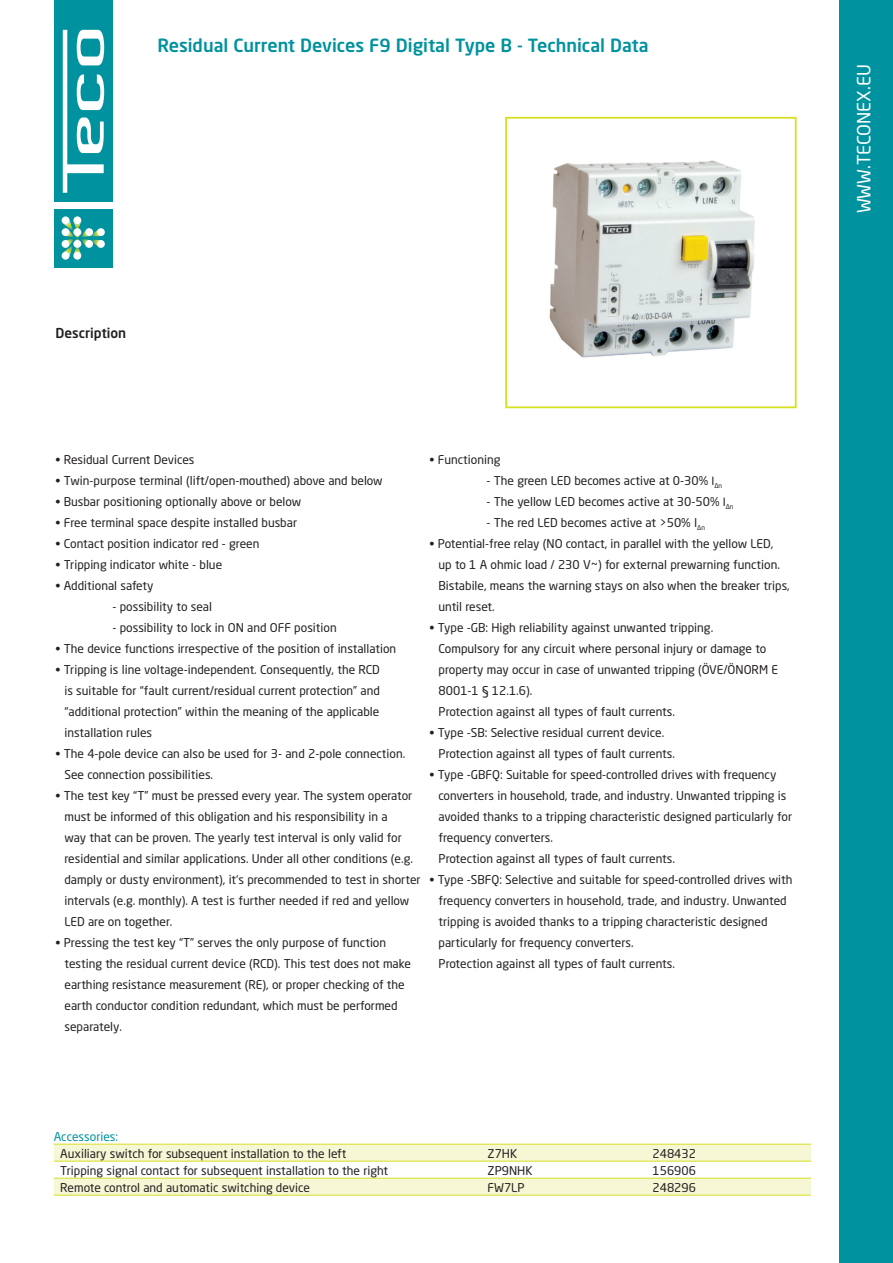
<style>
.page{position:relative;width:893px;height:1263px;background:#fff}
.page>*{position:absolute;margin:0;border:0;box-sizing:border-box;transform-origin:0 0}
.t1{font:500 18px "Neo Sans Std";color:#00929e}
.t2{font:18px "Neo Sans Std";color:#fff}
.t3{font:500 13.5px "Neo Sans Std";color:#231f20}
.t4{font:12px/21px "Neo Sans Std";color:#231f20}
.t5{font:12px "Neo Sans Std";color:#00929e}
.s1{font-size:11.25px}
</style>
<div class="page">
<div style="left:839px;top:0;width:54px;height:1263px;background:#00929e"></div>
<img style="left:549px;top:160px;width:206px;height:198px">
<div style="left:505px;top:117px;width:292px;height:291px;border:2px solid #d6df21"></div>
<svg style="left:54px;top:1145px;width:757px;height:50px"></svg>
<hr style="left:54px;top:1144px;width:427px;height:1px;background:#d6df21">
<hr style="left:481px;top:1144px;width:165px;height:1px;background:#d6df21">
<hr style="left:646px;top:1144px;width:165px;height:1px;background:#d6df21">
<hr style="left:54px;top:1161px;width:427px;height:1px;background:#d6df21">
<hr style="left:481px;top:1161px;width:165px;height:1px;background:#d6df21">
<hr style="left:646px;top:1161px;width:165px;height:1px;background:#d6df21">
<hr style="left:54px;top:1178px;width:427px;height:1px;background:#d6df21">
<hr style="left:481px;top:1178px;width:165px;height:1px;background:#d6df21">
<hr style="left:646px;top:1178px;width:165px;height:1px;background:#d6df21">
<hr style="left:54px;top:1195px;width:427px;height:1px;background:#d6df21">
<hr style="left:481px;top:1195px;width:165px;height:1px;background:#d6df21">
<hr style="left:646px;top:1195px;width:165px;height:1px;background:#d6df21">
<div style="left:54px;top:0;width:59px;height:202px;background:#00929e"></div>
<div style="left:54px;top:209px;width:59px;height:58px;background:#00929e"></div>
<svg style="left:63px;top:219px;width:37px;height:38px"></svg>
<div style="left:73px;top:252px;width:8px;height:8px;background:#fff;border-radius:50%"></div>
<div style="left:73px;top:216px;width:8px;height:8px;background:#fff;border-radius:50%"></div>
<div style="left:62px;top:252px;width:8px;height:8px;background:#fff;border-radius:50%"></div>
<div style="left:62px;top:240px;width:8px;height:8px;background:#fff;border-radius:50%"></div>
<div style="left:62px;top:216px;width:8px;height:8px;background:#fff;border-radius:50%"></div>
<div style="left:73px;top:240px;width:8px;height:8px;background:#fff;border-radius:50%"></div>
<div style="left:73px;top:228px;width:8px;height:8px;background:#fff;border-radius:50%"></div>
<div style="left:97px;top:240px;width:8px;height:8px;background:#fff;border-radius:50%"></div>
<div style="left:97px;top:228px;width:8px;height:8px;background:#fff;border-radius:50%"></div>
<div style="left:85px;top:240px;width:8px;height:8px;background:#fff;border-radius:50%"></div>
<div style="left:85px;top:228px;width:8px;height:8px;background:#fff;border-radius:50%"></div>
<div style="left:62px;top:228px;width:8px;height:8px;background:#fff;border-radius:50%"></div>
<svg style="left:63px;top:30px;width:41px;height:163px"></svg>
<h1 class="t1" style="left:157px;top:34px;width:493px">Residual Current Devices F9 Digital Type B - Technical Data</h1>
<p class="t3" style="left:56px;top:324px;width:72px">Description</p>
<p class="t4" style="left:56px;top:448px;width:141px">• Residual Current Devices</p>
<p class="t4" style="left:56px;top:469px;width:329px">• Twin-purpose terminal (lift/open-mouthed) above and below</p>
<p class="t4" style="left:56px;top:490px;width:247px">• Busbar positioning optionally above or below</p>
<p class="t4" style="left:56px;top:511px;width:243px">• Free terminal space despite installed busbar</p>
<p class="t4" style="left:56px;top:532px;width:205px">• Contact position indicator red - green</p>
<p class="t4" style="left:56px;top:553px;width:168px">• Tripping indicator white - blue</p>
<p class="t4" style="left:56px;top:574px;width:99px">• Additional safety</p>
<p class="t4" style="left:112px;top:595px;width:101px">- possibility to seal</p>
<p class="t4" style="left:112px;top:616px;width:226px">- possibility to lock in ON and OFF position</p>
<p class="t4" style="left:56px;top:637px;width:342px">• The device functions irrespective of the position of installation</p>
<p class="t4" style="left:64px;top:658px;width:317px;text-align:justify;text-indent:-9px">• Tripping is line voltage-independent. Consequently, the RCD is suitable for “fault current/residual current protection” and “additional protection” within the meaning of the applicable installation rules</p>
<p class="t4" style="left:64px;top:742px;width:342px;text-indent:-9px">• The 4-pole device can also be used for 3- and 2-pole connection.<br>See connection possibilities.</p>
<p class="t4" style="left:64px;top:784px;width:358px;text-indent:-9px">• The test key “T” must be pressed every year. The system operator must be informed of this obligation and his responsibility in a<br>way that can be proven. The yearly test interval is only valid for residential and similar applications. Under all other conditions (e.g. damply or dusty environment), it‘s precommended to test in shorter intervals (e.g. monthly). A test is further needed if red and yellow LED are on together.</p>
<p class="t4" style="left:64px;top:931px;width:348px;text-indent:-9px">• Pressing the test key “T” serves the only purpose of function testing the residual current device (RCD). This test does not make earthing resistance measurement (RE), or proper checking of the earth conductor condition redundant, which must be performed separately.</p>
<p class="t4" style="left:430px;top:448px;width:72px">• Functioning</p>
<p class="t4" style="left:487px;top:469px;width:237px">- The green LED becomes active at 0-30% <span class="s1">I</span><sub>∆n</sub></p>
<p class="t4" style="left:487px;top:490px;width:248px">- The yellow LED becomes active at 30-50% <span class="s1">I</span><sub>∆n</sub></p>
<p class="t4" style="left:487px;top:511px;width:220px">- The red LED becomes active at &gt;50% I<sub>∆n</sub></p>
<p class="t4" style="left:439px;top:532px;width:353px;text-indent:-9px">• Potential-free relay (NO contact, in parallel with the yellow LED,<br>up to 1 A ohmic load / 230 V~) for external prewarning function.<br>Bistabile, means the warning stays on also when the breaker trips, until reset.</p>
<p class="t4" style="left:439px;top:616px;width:341px;text-indent:-9px">• Type -GB: High reliability against unwanted tripping.<br>Compulsory for any circuit where personal injury or damage to property may occur in case of unwanted tripping (ÖVE/ÖNORM E 8001-1 § 12.1.6).<br>Protection against all types of fault currents.</p>
<p class="t4" style="left:439px;top:721px;width:238px;text-indent:-9px">• Type -SB: Selective residual current device.<br>Protection against all types of fault currents.</p>
<p class="t4" style="left:439px;top:763px;width:355px;text-indent:-9px">• Type -GBFQ: Suitable for speed-controlled drives with frequency converters in household, trade, and industry. Unwanted tripping is avoided thanks to a tripping characteristic designed particularly for frequency converters.<br>Protection against all types of fault currents.</p>
<p class="t4" style="left:439px;top:868px;width:355px;text-indent:-9px">• Type -SBFQ: Selective and suitable for speed-controlled drives with frequency converters in household, trade, and industry. Unwanted tripping is avoided thanks to a tripping characteristic designed particularly for frequency converters.<br>Protection against all types of fault currents.</p>
<p class="t5" style="left:54px;top:1129px;width:66px">Accessories:</p>
<p class="t4" style="left:60px;top:1142px;width:288px">Auxiliary switch for subsequent installation to the left</p>
<p class="t4" style="left:487px;top:1142px;width:31px">Z7HK</p>
<p class="t4" style="left:652px;top:1142px;width:45px">248432</p>
<p class="t4" style="left:60px;top:1159px;width:329px">Tripping signal contact for subsequent installation to the right</p>
<p class="t4" style="left:487px;top:1159px;width:47px">ZP9NHK</p>
<p class="t4" style="left:652px;top:1159px;width:45px">156906</p>
<p class="t4" style="left:60px;top:1176px;width:251px">Remote control and automatic switching device</p>
<p class="t4" style="left:487px;top:1176px;width:39px">FW7LP</p>
<p class="t4" style="left:652px;top:1176px;width:45px">248296</p>
<h1 class="t2" style="left:853px;top:213px;width:151px;rotate:-90deg">WWW.TECONEX.EU</h1>
</div>
